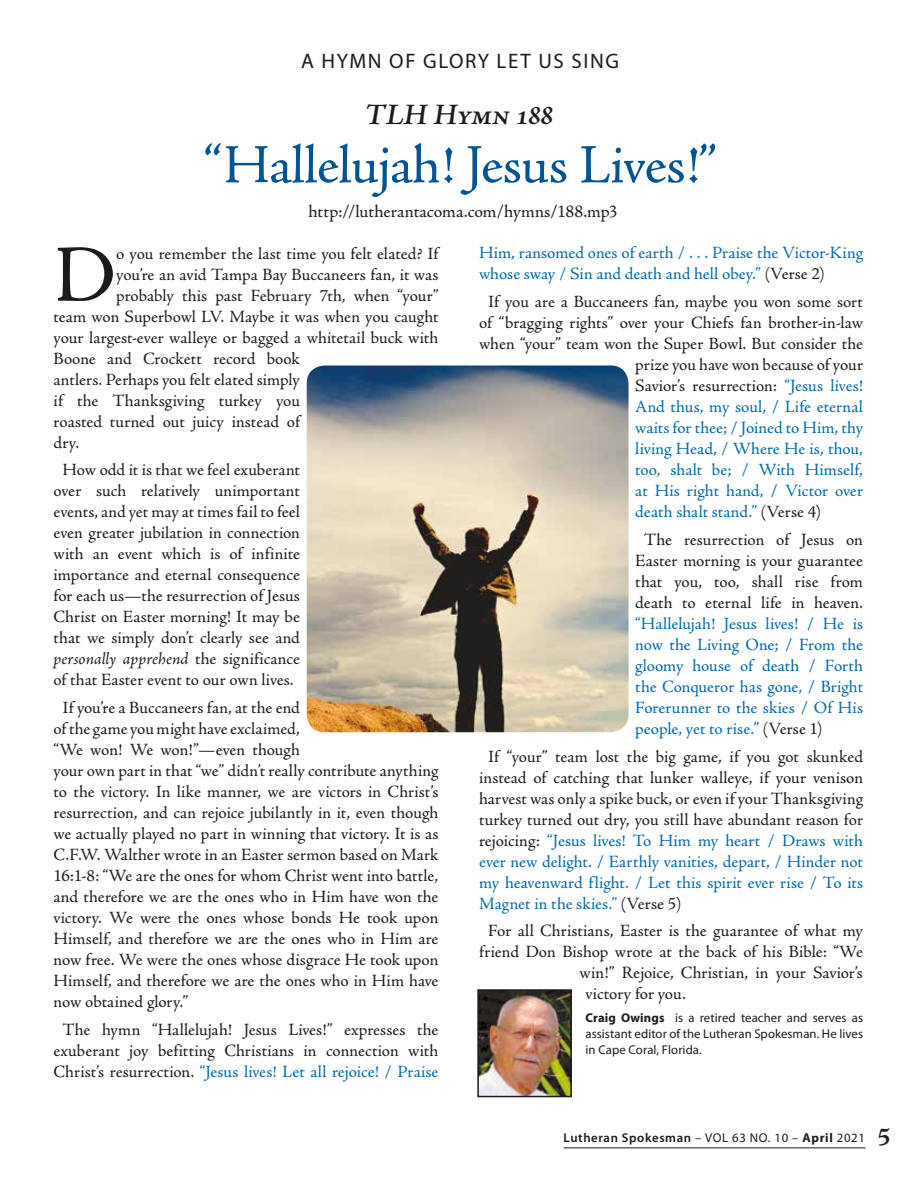
<style>
.page{position:relative;width:918px;height:1188px;background:#fff}
.page>*{position:absolute;margin:0;border:0;box-sizing:border-box;transform-origin:0 0}
.t1{font:81.45px "Adobe Jenson Pro";color:#1c1b1a}
.t2{font:55.5px "Adobe Jenson Pro";letter-spacing:-.01em;color:#005494}
.t3{font:italic 600 30px "Adobe Jenson Pro";letter-spacing:-.01em;color:#1c1b1a}
.t4{font:21px "Myriad Pro";letter-spacing:.075em;color:#1c1b1a}
.t5{font:18px "Adobe Jenson Pro";color:#1c1b1a}
.t6{font:17.25px/21px "Adobe Jenson Pro";color:#1c1b1a;text-align:center}
.t7{font:17.25px/21px "Adobe Jenson Pro";color:#0069ac}
.t8{font:12.75px/15.8px "Myriad Pro";letter-spacing:.005em;color:#1c1b1a;text-align:justify}
.t9{font:600 12.75px "Myriad Pro";letter-spacing:.05em;color:#1c1b1a}
.s1{font-style:italic}
.s2{color:#0069ac}
.s3{color:#1c1b1a}
.s4{font-weight:700}
.s5{font-weight:400}
.s6{font-family:"Adobe Jenson Pro";font-weight:700;font-size:25.5px}
</style>
<div class="page">
<hr style="left:564px;top:1147px;width:302px;height:1px;background:#1c1b1a">
<img style="left:480px;top:992px;width:89px;height:102px">
<div style="left:477px;top:989px;width:95px;height:108px;border:2px solid #1c1b1a"></div>
<img style="left:307px;top:365px;width:322px;height:367px">
<p class="t4" style="left:301px;top:49px;width:319px">A HYMN OF GLORY LET US SING</p>
<h3 class="t3" style="left:365px;top:97px;width:190px">TLH Hymn 188</h3>
<h2 class="t2" style="left:204px;top:133px;width:514px">“Hallelujah! Jesus Lives!”</h2>
<p class="t5" style="left:308px;top:201px;width:311px">http://lutherantacoma.com/hymns/188.mp3</p>
<h1 class="t1" style="left:54px;top:229px;width:64px">D</h1>
<p class="t6" style="left:116px;top:243px;width:324px">o you remember the last time you felt elated? If</p>
<p class="t6" style="left:116px;top:264px;width:324px">you’re an avid Tampa Bay Buccaneers fan, it was</p>
<p class="t6" style="left:116px;top:285px;width:324px">probably this past February 7th, when “your”</p>
<p class="t6" style="left:54px;top:306px;width:386px">team won Superbowl LV. Maybe it was when you caught</p>
<p class="t6" style="left:54px;top:327px;width:386px">your largest-ever walleye or bagged a whitetail buck with</p>
<p class="t6" style="left:54px;top:348px;width:248px">Boone and Crockett record book</p>
<p class="t6" style="left:54px;top:369px;width:248px">antlers. Perhaps you felt elated simply</p>
<p class="t6" style="left:54px;top:390px;width:248px">if the Thanksgiving turkey you</p>
<p class="t6" style="left:54px;top:411px;width:248px">roasted turned out juicy instead of</p>
<p class="t6" style="left:54px;top:432px;width:27px">dry.</p>
<p class="t6" style="left:54px;top:460px;width:248px">How odd it is that we feel exuberant over such relatively unimportant events, and yet may at times fail to feel even greater jubilation in connection with an event which is of infinite importance and eternal consequence for each us—the resurrection of Jesus Christ on Easter morning! It may be that we simply don’t clearly see and <span class="s1">personally apprehend</span> the significance of that Easter event to our own lives.</p>
<p class="t6" style="left:54px;top:697px;width:386px;text-align:left;text-indent:9px">If you’re a Buccaneers fan, at the end<br>of the game you might have exclaimed,<br>“We won! We won!”—even though<br>your own part in that “we” didn’t really contribute anything to the victory. In like manner, we are victors in Christ’s resurrection, and can rejoice jubilantly in it, even though we actually played no part in winning that victory. It is as C.F.W. Walther wrote in an Easter sermon based on Mark 16:1-8: “We are the ones for whom Christ went into battle, and therefore we are the ones who in Him have won the victory. We were the ones whose bonds He took upon Himself, and therefore we are the ones who in Him are now free. We were the ones whose disgrace He took upon Himself, and therefore we are the ones who in Him have now obtained glory.”</p>
<p class="t6" style="left:54px;top:1019px;width:386px">The hymn “Hallelujah! Jesus Lives!” expresses the exuberant joy befitting Christians in connection with<br>Christ’s resurrection. <span class="s2">“Jesus lives! Let all rejoice! / Praise</span></p>
<p class="t7" style="left:479px;top:243px;width:385px">Him, ransomed ones of earth / . . . Praise the Victor-King whose sway / Sin and death and hell obey.” <span class="s3">(Verse 2)</span></p>
<p class="t6" style="left:488px;top:292px;width:376px">If you are a Buccaneers fan, maybe you won some sort</p>
<p class="t6" style="left:479px;top:313px;width:386px">of “bragging rights” over your Chiefs fan brother-in-law</p>
<p class="t6" style="left:479px;top:334px;width:386px">when “your” team won the Super Bowl. But consider the</p>
<p class="t6" style="left:635px;top:355px;width:229px">prize you have won because of your</p>
<p class="t6" style="left:635px;top:376px;width:229px">Savior’s resurrection: <span class="s2">“Jesus lives!</span></p>
<p class="t7" style="left:635px;top:397px;width:229px">And thus, my soul, / Life eternal</p>
<p class="t7" style="left:635px;top:418px;width:229px">waits for thee; / Joined to Him, thy</p>
<p class="t7" style="left:635px;top:439px;width:229px">living Head, / Where He is, thou,</p>
<p class="t7" style="left:635px;top:460px;width:229px">too, shalt be; / With Himself,</p>
<p class="t7" style="left:635px;top:481px;width:229px">at His right hand, / Victor over</p>
<p class="t7" style="left:635px;top:502px;width:187px">death shalt stand.” <span class="s3">(Verse 4)</span></p>
<p class="t6" style="left:635px;top:529px;width:229px">The resurrection of Jesus on<br>Easter morning is your guarantee that you, too, shall rise from death to eternal life in heaven.</p>
<p class="t7" style="left:635px;top:613px;width:229px;text-align:justify">“Hallelujah! Jesus lives! / He is now the Living One; / From the gloomy house of death / Forth the Conqueror has gone, / Bright Forerunner to the skies / Of His people, yet to rise.” <span class="s3">(Verse 1)</span></p>
<p class="t6" style="left:479px;top:746px;width:386px;text-align:justify;text-indent:9px">If “your” team lost the big game, if you got skunked instead of catching that lunker walleye, if your venison harvest was only a spike buck, or even if your Thanksgiving turkey turned out dry, you still have abundant reason for rejoicing: <span class="s2">“Jesus lives! To Him my heart / Draws with ever new delight. / Earthly vanities, depart, / Hinder not my heavenward flight. / Let this spirit ever rise / To its Magnet in the skies.”</span> (Verse 5)</p>
<p class="t6" style="left:488px;top:921px;width:377px">For all Christians, Easter is the guarantee of what my</p>
<p class="t6" style="left:479px;top:942px;width:385px">friend Don Bishop wrote at the back of his Bible: “We</p>
<p class="t6" style="left:580px;top:963px;width:285px">win!” Rejoice, Christian, in your Savior’s</p>
<p class="t6" style="left:586px;top:984px;width:102px">victory for you.</p>
<p class="t8" style="left:586px;top:1010px;width:279px"><span class="s4">Craig Owings</span> is a retired teacher and serves as assistant editor of the Lutheran Spokesman. He lives in Cape Coral, Florida.</p>
<p class="t9" style="left:564px;top:1131px;width:329px">Lutheran Spokesman <span class="s5">– VOL 63 NO. 10 –</span> <span class="s4">April</span> <span class="s5">2021</span> <span class="s6">5</span></p>
</div>
